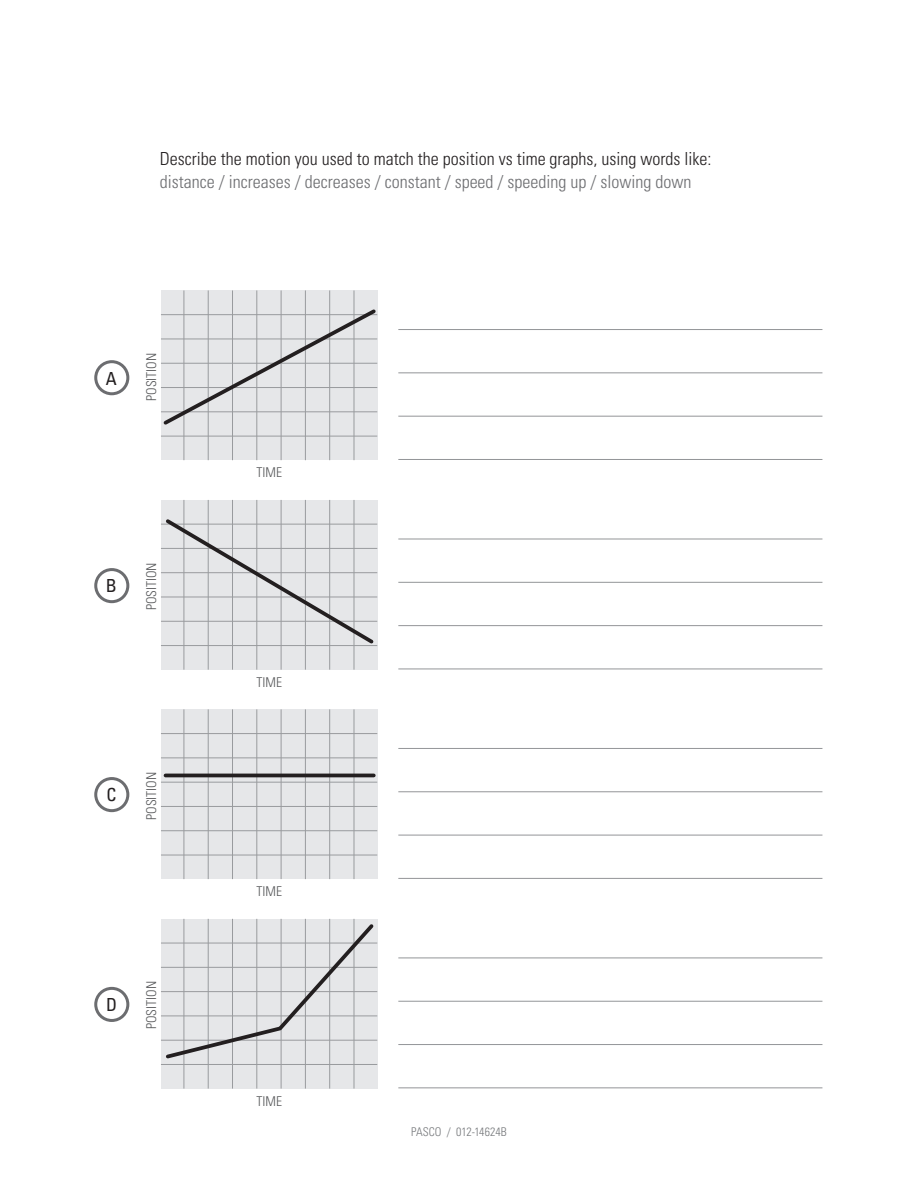
<style>
.page{position:relative;width:918px;height:1188px;background:#fff}
.page>*{position:absolute;margin:0;border:0;box-sizing:border-box;transform-origin:0 0}
.t1{font:300 condensed 18px "Univers";color:#231f20}
.t2{font:300 condensed 18px "Univers";color:#6c6d70}
.t3{font:condensed 18px "Univers";color:#231f20}
.t4{font:300 condensed 13.5px "Univers";color:#57585a}
.t5{font:300 condensed 12px "Univers";color:#76787b}
</style>
<div class="page">
<div style="left:94px;top:987px;width:35px;height:35px;border:3px solid #6c6d70;border-radius:50%"></div>
<div style="left:161px;top:290px;width:217px;height:170px;background:#e6e7e9"></div>
<hr style="left:398px;top:329px;width:424px;height:1px;background:#939598">
<hr style="left:398px;top:416px;width:424px;height:1px;background:#939598">
<hr style="left:398px;top:372px;width:424px;height:1px;background:#939598">
<hr style="left:398px;top:459px;width:424px;height:1px;background:#939598">
<hr style="left:281px;top:290px;width:1px;height:170px;background:#999b9e">
<hr style="left:208px;top:290px;width:1px;height:170px;background:#999b9e">
<hr style="left:329px;top:290px;width:1px;height:170px;background:#999b9e">
<hr style="left:257px;top:290px;width:1px;height:170px;background:#999b9e">
<hr style="left:184px;top:290px;width:1px;height:170px;background:#999b9e">
<hr style="left:305px;top:290px;width:1px;height:170px;background:#999b9e">
<hr style="left:232px;top:290px;width:1px;height:170px;background:#999b9e">
<hr style="left:354px;top:290px;width:1px;height:170px;background:#999b9e">
<hr style="left:161px;top:436px;width:216px;height:1px;background:#999b9e">
<div style="left:94px;top:360px;width:35px;height:35px;border:3px solid #6c6d70;border-radius:50%"></div>
<hr style="left:398px;top:539px;width:424px;height:1px;background:#939598">
<hr style="left:398px;top:625px;width:424px;height:1px;background:#939598">
<hr style="left:398px;top:582px;width:424px;height:1px;background:#939598">
<hr style="left:398px;top:669px;width:424px;height:1px;background:#939598">
<div style="left:161px;top:500px;width:217px;height:170px;background:#e6e7e9"></div>
<hr style="left:281px;top:500px;width:1px;height:170px;background:#999b9e">
<hr style="left:208px;top:500px;width:1px;height:170px;background:#999b9e">
<hr style="left:329px;top:500px;width:1px;height:170px;background:#999b9e">
<hr style="left:257px;top:500px;width:1px;height:170px;background:#999b9e">
<hr style="left:184px;top:500px;width:1px;height:170px;background:#999b9e">
<hr style="left:305px;top:500px;width:1px;height:170px;background:#999b9e">
<hr style="left:232px;top:500px;width:1px;height:170px;background:#999b9e">
<hr style="left:354px;top:500px;width:1px;height:170px;background:#999b9e">
<hr style="left:161px;top:524px;width:216px;height:1px;background:#999b9e">
<hr style="left:161px;top:572px;width:216px;height:1px;background:#999b9e">
<hr style="left:161px;top:621px;width:216px;height:1px;background:#999b9e">
<hr style="left:161px;top:548px;width:216px;height:1px;background:#999b9e">
<hr style="left:161px;top:597px;width:216px;height:1px;background:#999b9e">
<hr style="left:161px;top:645px;width:216px;height:1px;background:#999b9e">
<div style="left:94px;top:568px;width:35px;height:35px;border:3px solid #6c6d70;border-radius:50%"></div>
<hr style="left:398px;top:748px;width:424px;height:1px;background:#939598">
<hr style="left:398px;top:835px;width:424px;height:1px;background:#939598">
<hr style="left:398px;top:791px;width:424px;height:1px;background:#939598">
<hr style="left:398px;top:878px;width:424px;height:1px;background:#939598">
<div style="left:161px;top:709px;width:217px;height:170px;background:#e6e7e9"></div>
<hr style="left:281px;top:709px;width:1px;height:170px;background:#999b9e">
<hr style="left:208px;top:709px;width:1px;height:170px;background:#999b9e">
<hr style="left:329px;top:709px;width:1px;height:170px;background:#999b9e">
<hr style="left:257px;top:709px;width:1px;height:170px;background:#999b9e">
<hr style="left:184px;top:709px;width:1px;height:170px;background:#999b9e">
<hr style="left:305px;top:709px;width:1px;height:170px;background:#999b9e">
<hr style="left:232px;top:709px;width:1px;height:170px;background:#999b9e">
<hr style="left:354px;top:709px;width:1px;height:170px;background:#999b9e">
<hr style="left:161px;top:733px;width:216px;height:1px;background:#999b9e">
<hr style="left:161px;top:782px;width:216px;height:1px;background:#999b9e">
<hr style="left:161px;top:830px;width:216px;height:1px;background:#999b9e">
<hr style="left:161px;top:758px;width:216px;height:1px;background:#999b9e">
<hr style="left:161px;top:806px;width:216px;height:1px;background:#999b9e">
<hr style="left:161px;top:855px;width:216px;height:1px;background:#999b9e">
<div style="left:94px;top:777px;width:35px;height:35px;border:3px solid #6c6d70;border-radius:50%"></div>
<hr style="left:398px;top:958px;width:424px;height:1px;background:#939598">
<hr style="left:398px;top:1044px;width:424px;height:1px;background:#939598">
<hr style="left:398px;top:1001px;width:424px;height:1px;background:#939598">
<hr style="left:398px;top:1087px;width:424px;height:1px;background:#939598">
<div style="left:161px;top:919px;width:217px;height:170px;background:#e6e7e9"></div>
<hr style="left:281px;top:919px;width:1px;height:170px;background:#999b9e">
<hr style="left:208px;top:919px;width:1px;height:170px;background:#999b9e">
<hr style="left:329px;top:919px;width:1px;height:170px;background:#999b9e">
<hr style="left:257px;top:919px;width:1px;height:170px;background:#999b9e">
<hr style="left:184px;top:919px;width:1px;height:170px;background:#999b9e">
<hr style="left:305px;top:919px;width:1px;height:170px;background:#999b9e">
<hr style="left:232px;top:919px;width:1px;height:170px;background:#999b9e">
<hr style="left:354px;top:919px;width:1px;height:170px;background:#999b9e">
<hr style="left:161px;top:943px;width:216px;height:1px;background:#999b9e">
<hr style="left:161px;top:991px;width:216px;height:1px;background:#999b9e">
<hr style="left:161px;top:1040px;width:216px;height:1px;background:#999b9e">
<hr style="left:161px;top:967px;width:216px;height:1px;background:#999b9e">
<hr style="left:161px;top:1016px;width:216px;height:1px;background:#999b9e">
<hr style="left:161px;top:1064px;width:216px;height:1px;background:#999b9e">
<svg style="left:163px;top:516px;width:214px;height:131px"></svg>
<svg style="left:161px;top:306px;width:217px;height:122px"></svg>
<svg style="left:163px;top:921px;width:214px;height:140px"></svg>
<hr style="left:166px;top:774px;width:208px;height:3px;background:#231f20">
<p class="t1" style="left:160px;top:148px;width:553px">Describe the motion you used to match the position vs time graphs, using words like:</p>
<p class="t2" style="left:160px;top:171px;width:533px">distance / increases / decreases / constant / speed / speeding up / slowing down</p>
<p class="t3" style="left:106px;top:367px;width:12px">A</p>
<p class="t4" style="left:143px;top:401px;width:49px;rotate:-90deg">POSITION</p>
<p class="t3" style="left:106px;top:575px;width:12px">B</p>
<p class="t4" style="left:143px;top:610px;width:49px;rotate:-90deg">POSITION</p>
<p class="t3" style="left:106px;top:784px;width:12px">C</p>
<p class="t4" style="left:143px;top:820px;width:49px;rotate:-90deg">POSITION</p>
<p class="t3" style="left:106px;top:993px;width:12px">D</p>
<p class="t4" style="left:143px;top:1029px;width:49px;rotate:-90deg">POSITION</p>
<p class="t4" style="left:257px;top:464px;width:27px">TIME</p>
<p class="t4" style="left:257px;top:674px;width:27px">TIME</p>
<p class="t4" style="left:257px;top:883px;width:27px">TIME</p>
<p class="t4" style="left:257px;top:1093px;width:27px">TIME</p>
<p class="t5" style="left:411px;top:1125px;width:97px">PASCO / 012-14624B</p>
</div>
